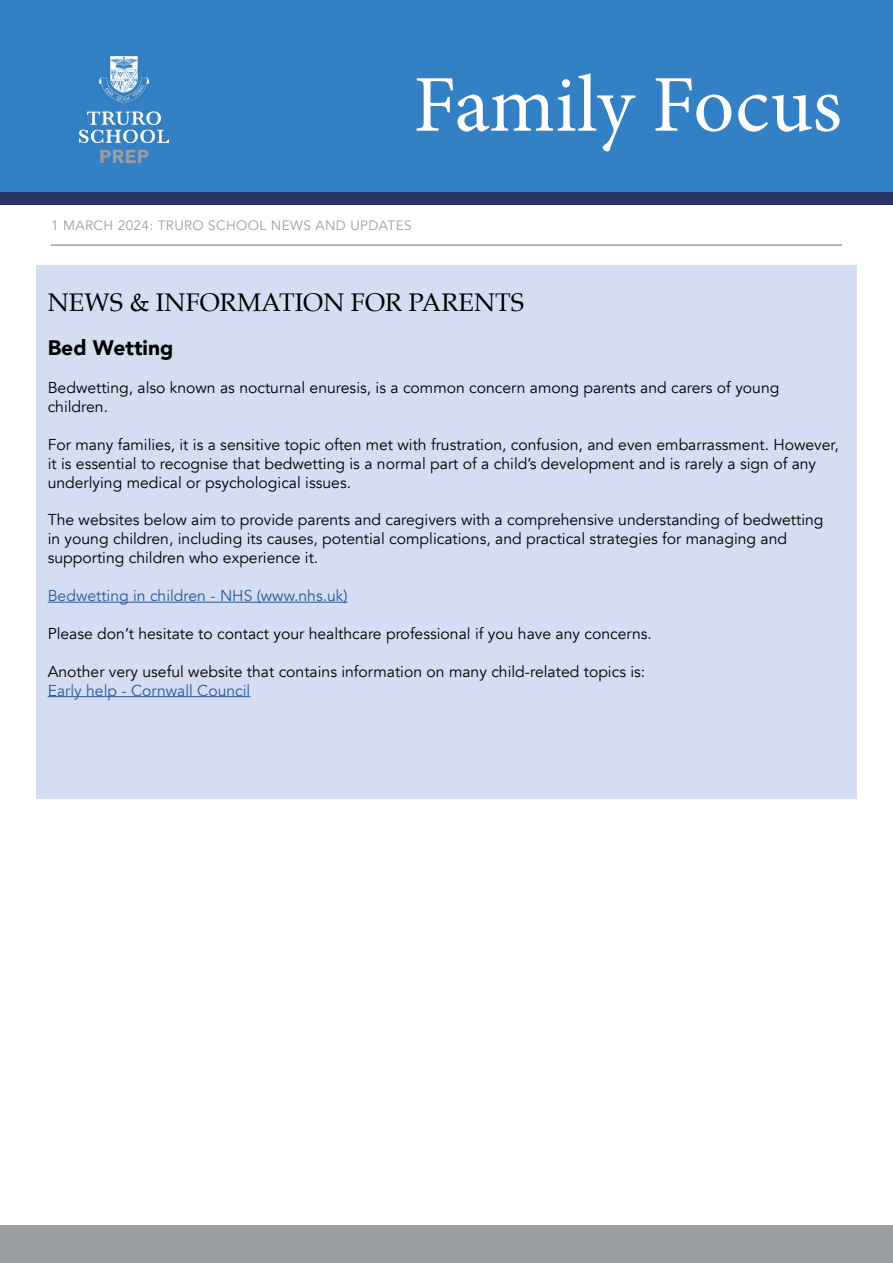
<style>
.page{position:relative;width:893px;height:1263px;background:#fff}
.page>*{position:absolute;margin:0;border:0;box-sizing:border-box;transform-origin:0 0}
.t1{font:80.55px "Minion Pro";letter-spacing:-.005em;color:#fff}
.t2{font:25.5px "Palatino";color:#000}
.t3{font:900 21px "Avenir";color:#000}
.t4{font:900 18.75px "Avenir";color:#9b9ea2;scale:1.04 1}
.t5{font:15.75px/18.9px "Avenir";color:#000}
.t6{font:15.75px "Avenir";color:#275b9b}
.t7{font:13.5px "Avenir";letter-spacing:.03em;color:#9b9ea2}
</style>
<div class="page">
<div style="left:0;top:1226px;width:893px;height:37px;background:#9b9ea2"></div>
<div style="left:0;top:191px;width:893px;height:14px;background:#273465"></div>
<div style="left:0;top:0;width:893px;height:191px;background:#3381c4"></div>
<svg style="left:79px;top:142px;width:54px;height:1px"></svg>
<img style="left:79px;top:57px;width:90px;height:85px">
<hr style="left:51px;top:244px;width:791px;height:2px;background:#9b9ea2">
<div style="left:36px;top:265px;width:821px;height:534px;background:#d4ddf2"></div>
<hr style="left:48px;top:602px;width:300px;height:1px;background:#275b9b">
<hr style="left:48px;top:696px;width:202px;height:1px;background:#275b9b">
<p class="t4" style="left:99px;top:141px;width:50px">PREP</p>
<h1 class="t1" style="left:413px;top:51px;width:430px">Family Focus</h1>
<p class="t7" style="left:51px;top:217px;width:362px">1 MARCH 2024: TRURO SCHOOL NEWS AND UPDATES</p>
<h2 class="t2" style="left:48px;top:281px;width:478px">NEWS &amp; INFORMATION FOR PARENTS</h2>
<h3 class="t3" style="left:48px;top:330px;width:127px">Bed Wetting</h3>
<p class="t5" style="left:48px;top:378px;width:733px">Bedwetting, also known as nocturnal enuresis, is a common concern among parents and carers of young children.</p>
<p class="t5" style="left:48px;top:435px;width:793px">For many families, it is a sensitive topic often met with frustration, confusion, and even embarrassment. However, it is essential to recognise that bedwetting is a normal part of a child’s development and is rarely a sign of any underlying medical or psychological issues.</p>
<p class="t5" style="left:48px;top:511px;width:777px">The websites below aim to provide parents and caregivers with a comprehensive understanding of bedwetting in young children, including its causes, potential complications, and practical strategies for managing and supporting children who experience it.</p>
<p class="t6" style="left:48px;top:586px;width:301px">Bedwetting in children - NHS (www.nhs.uk)</p>
<p class="t5" style="left:48px;top:624px;width:606px">Please don’t hesitate to contact your healthcare professional if you have any concerns.</p>
<p class="t5" style="left:48px;top:662px;width:599px">Another very useful website that contains information on many child-related topics is:</p>
<p class="t6" style="left:48px;top:681px;width:204px">Early help - Cornwall Council</p>
</div>
